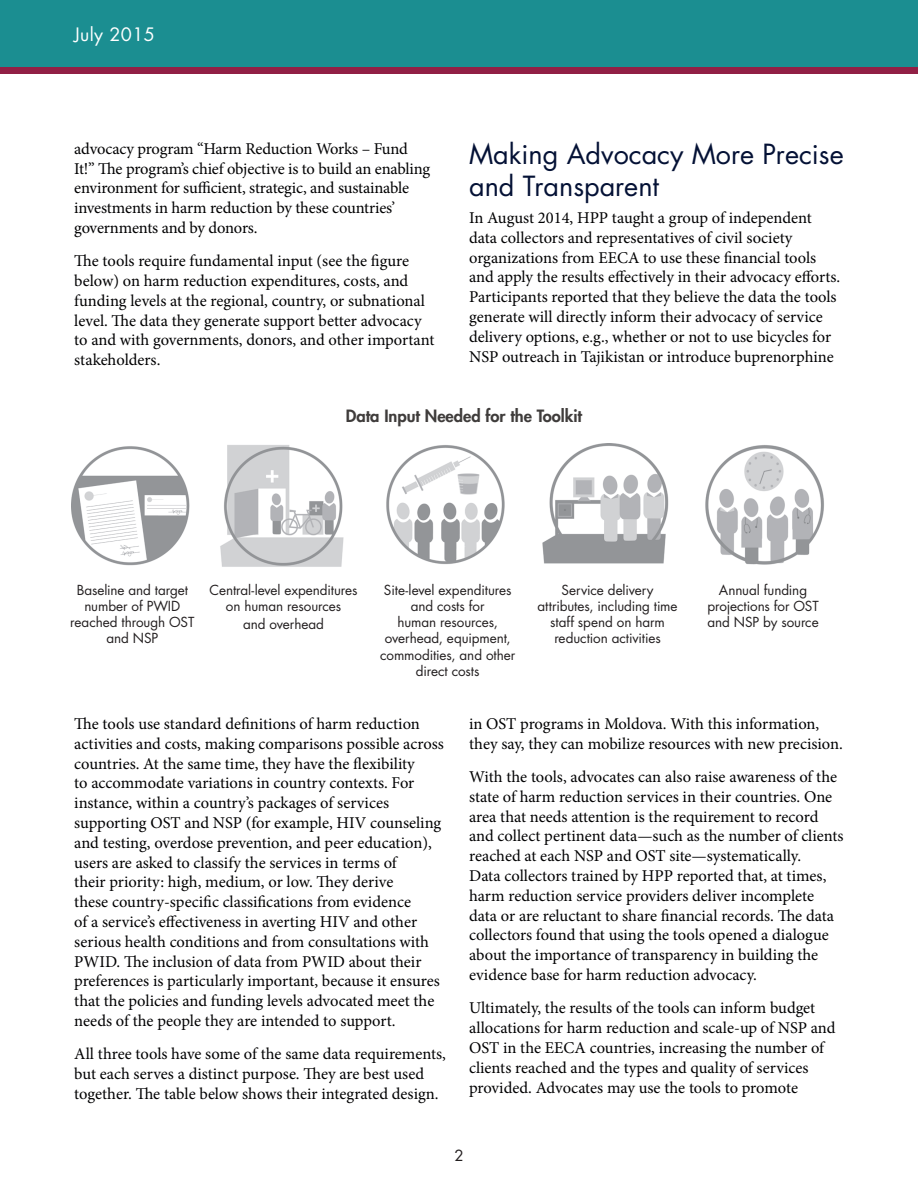
<style>
.page{position:relative;width:918px;height:1188px;background:#fff}
.page>*{position:absolute;margin:0;border:0;box-sizing:border-box;transform-origin:0 0}
.Heading_1{font:27px/32.4px "Futura Std";color:#041135}
.t1{font:18px "Futura Std";letter-spacing:.02em;color:#fff}
.Body{font:16.5px/19.8px "Minion Pro";letter-spacing:-.005em;color:#000002}
.Figure_Heading{font:800 16.5px "Futura Std";color:#3f3c3b}
.Callout_Box{font:15px "Futura Std";color:#231f20}
.t2{font:13.5px/16.2px "Futura Std";letter-spacing:-.005em;color:#231f20;text-align:center}
</style>
<div class="page">
<div style="left:0;top:0;width:918px;height:68px;background:#1b8e91"></div>
<div style="left:0;top:68px;width:918px;height:6px;background:#912045"></div>
<img style="left:71px;top:443px;width:753px;height:124px">
<p class="t1" style="left:74px;top:23px;width:82px">July 2015</p>
<p class="Body" style="left:74px;top:139px;width:358px">advocacy program “Harm Reduction Works – Fund It!” The program’s chief objective is to build an enabling environment for sufficient, strategic, and sustainable investments in harm reduction by these countries’ governments and by donors.</p>
<p class="Body" style="left:74px;top:251px;width:362px">The tools require fundamental input (see the figure below) on harm reduction expenditures, costs, and funding levels at the regional, country, or subnational level. The data they generate support better advocacy to and with governments, donors, and other important stakeholders.</p>
<p class="Heading_1" style="left:469px;top:138px;width:376px">Making Advocacy More Precise and Transparent</p>
<p class="Body" style="left:469px;top:208px;width:373px">In August 2014, HPP taught a group of independent data collectors and representatives of civil society organizations from EECA to use these financial tools and apply the results effectively in their advocacy efforts.<br>Participants reported that they believe the data the tools generate will directly inform their advocacy of service delivery options, e.g., whether or not to use bicycles for NSP outreach in Tajikistan or introduce buprenorphine</p>
<p class="Figure_Heading" style="left:346px;top:406px;width:238px">Data Input Needed for the Toolkit</p>
<p class="t2" style="left:70px;top:582px;width:126px">Baseline and target number of PWID reached through OST and NSP</p>
<p class="t2" style="left:210px;top:582px;width:150px">Central-level expenditures on human resources</p>
<p class="t2" style="left:243px;top:616px;width:82px">and overhead</p>
<p class="t2" style="left:380px;top:582px;width:137px">Site-level expenditures and costs for<br>human resources, overhead, equipment, commodities, and other direct costs</p>
<p class="t2" style="left:538px;top:582px;width:142px">Service delivery attributes, including time staff spend on harm reduction activities</p>
<p class="t2" style="left:707px;top:582px;width:113px">Annual funding projections for OST and NSP by source</p>
<p class="Body" style="left:74px;top:714px;width:371px">The tools use standard definitions of harm reduction activities and costs, making comparisons possible across countries. At the same time, they have the flexibility<br>to accommodate variations in country contexts. For instance, within a country’s packages of services supporting OST and NSP (for example, HIV counseling and testing, overdose prevention, and peer education), users are asked to classify the services in terms of<br>their priority: high, medium, or low. They derive<br>these country-specific classifications from evidence<br>of a service’s effectiveness in averting HIV and other serious health conditions and from consultations with PWID. The inclusion of data from PWID about their preferences is particularly important, because it ensures that the policies and funding levels advocated meet the needs of the people they are intended to support.</p>
<p class="Body" style="left:74px;top:1044px;width:373px">All three tools have some of the same data requirements, but each serves a distinct purpose. They are best used together. The table below shows their integrated design.</p>
<p class="Body" style="left:469px;top:714px;width:375px">in OST programs in Moldova. With this information, they say, they can mobilize resources with new precision.</p>
<p class="Body" style="left:469px;top:767px;width:376px">With the tools, advocates can also raise awareness of the state of harm reduction services in their countries. One area that needs attention is the requirement to record and collect pertinent data—such as the number of clients reached at each NSP and OST site—systematically.<br>Data collectors trained by HPP reported that, at times, harm reduction service providers deliver incomplete data or are reluctant to share financial records. The data collectors found that using the tools opened a dialogue about the importance of transparency in building the evidence base for harm reduction advocacy.</p>
<p class="Body" style="left:469px;top:998px;width:368px">Ultimately, the results of the tools can inform budget allocations for harm reduction and scale-up of NSP and OST in the EECA countries, increasing the number of clients reached and the types and quality of services provided. Advocates may use the tools to promote</p>
<p class="Callout_Box" style="left:454px;top:1146px;width:11px">2</p>
</div>
